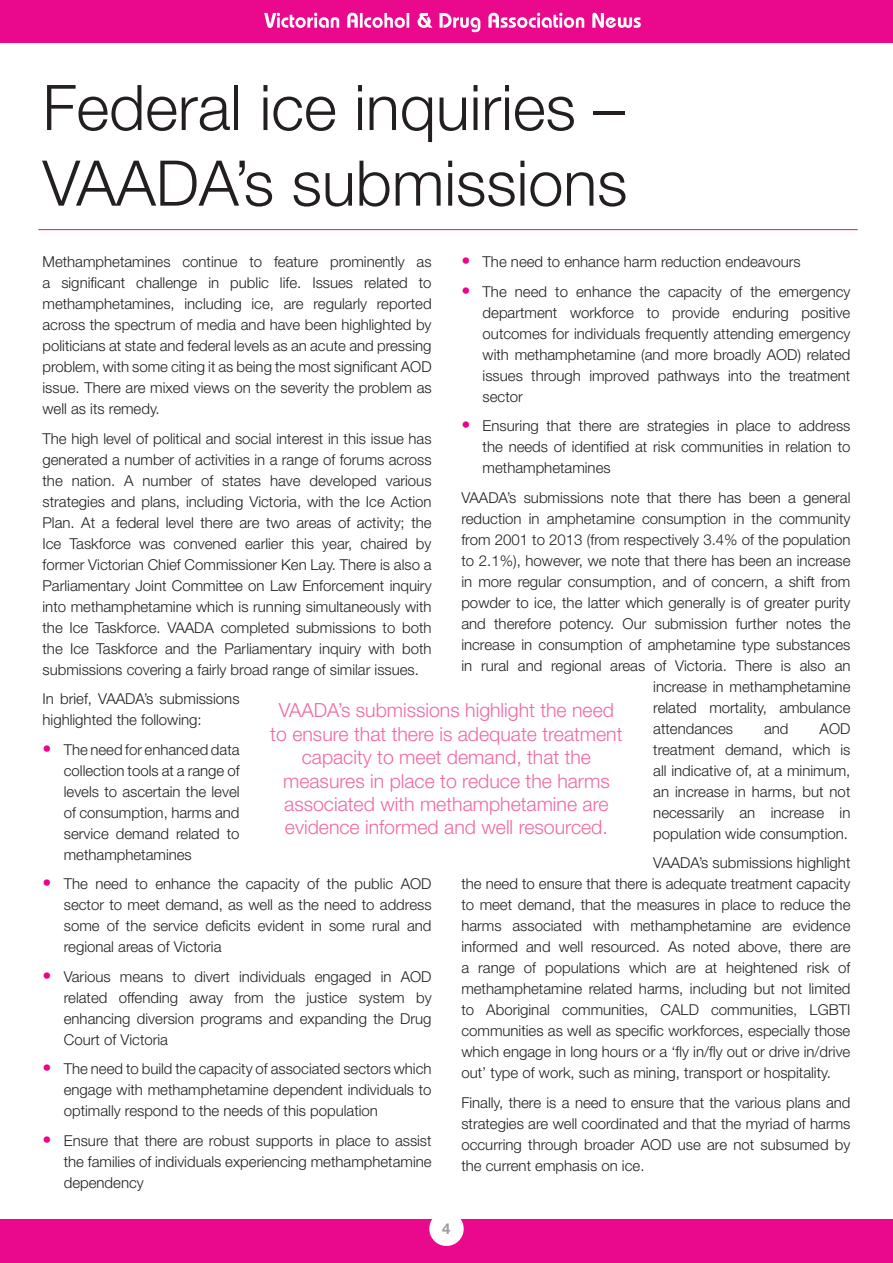
<style>
.page{position:relative;width:893px;height:1263px;background:#fff}
.page>*{position:absolute;margin:0;border:0;box-sizing:border-box;transform-origin:0 0}
.t1{font:300 63px/75.6px "Helvetica Neue";color:#231f20}
.t2{font:300 19.5px/23.4px "Helvetica Neue";color:#ef68a6;text-align:center}
.bullets{font:300 15px/21px "Helvetica Neue";color:#231f20;text-align:justify}
.t3{font:700 15px "Helvetica Neue";color:#9b9da1}
.s1{font-weight:700;font-size:18px;color:#ed028c}
</style>
<div class="page">
<div style="left:0;top:0;width:893px;height:43px;background:#ea098c"></div>
<div style="left:0;top:1219px;width:893px;height:44px;background:#ea098c"></div>
<div style="left:429px;top:1211px;width:35px;height:35px;background:#fff;border-radius:50%"></div>
<svg style="left:264px;top:13px;width:377px;height:19px"></svg>
<hr style="left:38px;top:229px;width:820px;height:1px;background:#ea098c">
<p class="t1" style="left:43px;top:69px;width:586px">Federal ice inquiries –<br>VAADA’s submissions</p>
<p class="bullets" style="left:43px;top:251px;width:391px">Methamphetamines continue to feature prominently as a significant challenge in public life. Issues related to methamphetamines, including ice, are regularly reported across the spectrum of media and have been highlighted by politicians at state and federal levels as an acute and pressing problem, with some citing it as being the most significant AOD issue. There are mixed views on the severity the problem as well as its remedy.</p>
<p class="bullets" style="left:43px;top:428px;width:391px">The high level of political and social interest in this issue has generated a number of activities in a range of forums across the nation. A number of states have developed various strategies and plans, including Victoria, with the Ice Action Plan. At a federal level there are two areas of activity; the Ice Taskforce was convened earlier this year, chaired by former Victorian Chief Commissioner Ken Lay. There is also a Parliamentary Joint Committee on Law Enforcement inquiry into methamphetamine which is running simultaneously with the Ice Taskforce. VAADA completed submissions to both the Ice Taskforce and the Parliamentary inquiry with both submissions covering a fairly broad range of similar issues.</p>
<p class="bullets" style="left:43px;top:688px;width:199px">In brief, VAADA’s submissions highlighted the following:</p>
<p class="bullets" style="left:64px;top:739px;width:177px;text-indent:-21px"><span class="s1">•</span> The need for enhanced data collection tools at a range of levels to ascertain the level of consumption, harms and service demand related to methamphetamines</p>
<p class="bullets" style="left:64px;top:873px;width:369px;text-indent:-21px"><span class="s1">•</span> The need to enhance the capacity of the public AOD sector to meet demand, as well as the need to address some of the service deficits evident in some rural and regional areas of Victoria</p>
<p class="bullets" style="left:64px;top:966px;width:369px;text-indent:-21px"><span class="s1">•</span> Various means to divert individuals engaged in AOD related offending away from the justice system by enhancing diversion programs and expanding the Drug Court of Victoria</p>
<p class="bullets" style="left:64px;top:1058px;width:369px;text-indent:-21px"><span class="s1">•</span> The need to build the capacity of associated sectors which engage with methamphetamine dependent individuals to optimally respond to the needs of this population</p>
<p class="bullets" style="left:64px;top:1130px;width:369px;text-indent:-21px"><span class="s1">•</span> Ensure that there are robust supports in place to assist the families of individuals experiencing methamphetamine dependency</p>
<p class="bullets" style="left:461px;top:251px;width:341px"><span class="s1">•</span> The need to enhance harm reduction endeavours</p>
<p class="bullets" style="left:483px;top:281px;width:369px;text-indent:-21px"><span class="s1">•</span> The need to enhance the capacity of the emergency department workforce to provide enduring positive outcomes for individuals frequently attending emergency with methamphetamine (and more broadly AOD) related issues through improved pathways into the treatment sector</p>
<p class="bullets" style="left:483px;top:415px;width:369px;text-indent:-21px"><span class="s1">•</span> Ensuring that there are strategies in place to address the needs of identified at risk communities in relation to methamphetamines</p>
<p class="bullets" style="left:461px;top:487px;width:391px">VAADA’s submissions note that there has been a general</p>
<p class="bullets" style="left:461px;top:508px;width:391px">reduction in amphetamine consumption in the community</p>
<p class="bullets" style="left:461px;top:529px;width:391px">from 2001 to 2013 (from respectively 3.4% of the population</p>
<p class="bullets" style="left:461px;top:550px;width:391px">to 2.1%), however, we note that there has been an increase</p>
<p class="bullets" style="left:461px;top:571px;width:391px">in more regular consumption, and of concern, a shift from</p>
<p class="bullets" style="left:461px;top:592px;width:390px">powder to ice, the latter which generally is of greater purity</p>
<p class="bullets" style="left:461px;top:613px;width:391px">and therefore potency. Our submission further notes the</p>
<p class="bullets" style="left:461px;top:634px;width:391px">increase in consumption of amphetamine type substances</p>
<p class="bullets" style="left:461px;top:655px;width:391px">in rural and regional areas of Victoria. There is also an</p>
<p class="bullets" style="left:653px;top:676px;width:199px">increase in methamphetamine</p>
<p class="bullets" style="left:653px;top:697px;width:199px">related mortality, ambulance</p>
<p class="bullets" style="left:653px;top:718px;width:81px">attendances</p>
<p class="bullets" style="left:764px;top:718px;width:26px">and</p>
<p class="t2" style="left:270px;top:698px;width:354px">VAADA’s submissions highlight the need to ensure that there is adequate treatment capacity to meet demand, that the measures in place to reduce the harms associated with methamphetamine are evidence informed and well resourced.</p>
<p class="bullets" style="left:653px;top:718px;width:199px;text-indent:166px">AOD treatment demand, which is all indicative of, at a minimum, an increase in harms, but not necessarily an increase in population wide consumption.</p>
<p class="bullets" style="left:461px;top:852px;width:391px;text-indent:192px">VAADA’s submissions highlight the need to ensure that there is adequate treatment capacity to meet demand, that the measures in place to reduce the harms associated with methamphetamine are evidence informed and well resourced. As noted above, there are a range of populations which are at heightened risk of methamphetamine related harms, including but not limited to Aboriginal communities, CALD communities, LGBTI communities as well as specific workforces, especially those which engage in long hours or a ‘fly in/fly out or drive in/drive out’ type of work, such as mining, transport or hospitality.</p>
<p class="bullets" style="left:461px;top:1092px;width:391px">Finally, there is a need to ensure that the various plans and strategies are well coordinated and that the myriad of harms occurring through broader AOD use are not subsumed by the current emphasis on ice.</p>
<p class="t3" style="left:442px;top:1220px;width:10px">4</p>
</div>
